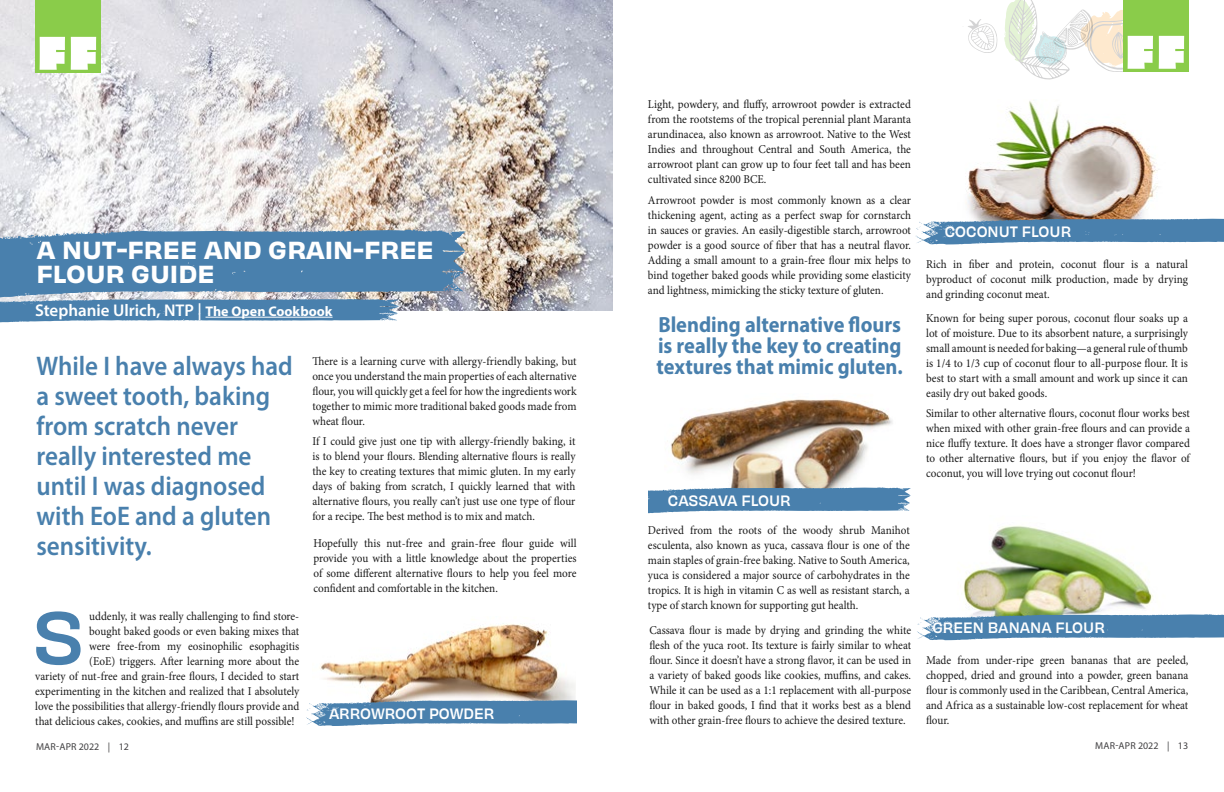
<style>
.page{position:relative;width:1224px;height:792px;background:#fff}
.page>*{position:absolute;margin:0;border:0;box-sizing:border-box;transform-origin:0 0}
.t1{font:500 69px "Obviously";color:#4980ad}
.t2{font:600 27px/30px "Myriad Pro";color:#4980ad;scale:.93 1}
.t3{font:23px/24px "Obviously Semi";color:#fff}
.t4{font:700 22px/21px "Myriad Pro";color:#4980ad;text-align:justify;scale:.93 1}
.t5{font:600 17px "Myriad Pro";color:#fff}
.t6{font:500 14px "Obviously";color:#fff;scale:.93 1}
.t7{font:12px/15px "Minion Pro";color:#1a1a1a;text-align:justify;scale:.93 1}
.t8{font:10px "Myriad Pro";letter-spacing:.01em;color:#414042}
.s1{font-weight:700;font-size:14px}
</style>
<div class="page">
<svg style="left:968px;top:19px;width:30px;height:34px"></svg>
<div style="left:1123px;top:0;width:65px;height:72px;background:#8acc4a"></div>
<svg style="left:1004px;top:0;width:149px;height:80px"></svg>
<svg style="left:1159px;top:36px;width:25px;height:33px"></svg>
<img style="left:320px;top:623px;width:255px;height:77px">
<img style="left:671px;top:399px;width:222px;height:88px">
<img style="left:967px;top:101px;width:191px;height:117px">
<svg style="left:306px;top:700px;width:271px;height:26px;background:#6794b9"></svg>
<svg style="left:648px;top:487px;width:263px;height:27px;background:#6895ba"></svg>
<svg style="left:916px;top:218px;width:308px;height:27px;background:#6b95b8"></svg>
<img style="left:0;top:0;width:613px;height:310px">
<div style="left:35px;top:0;width:65px;height:73px;background:#8acc4a"></div>
<svg style="left:40px;top:0;width:179px;height:80px"></svg>
<svg style="left:0;top:229px;width:467px;height:94px;background:#6490b4"></svg>
<hr style="left:206px;top:317px;width:127px;height:1px;background:#fff">
<img style="left:963px;top:525px;width:190px;height:89px">
<svg style="left:917px;top:614px;width:307px;height:26px;background:#6694b8"></svg>
<h3 class="t3" style="left:36px;top:236px;width:399px">A NUT-FREE AND GRAIN-FREE<br>FLOUR GUIDE</h3>
<h3 class="t5" style="left:35px;top:299px;width:299px">Stephanie Ulrich, NTP | <span class="s1">The Open Cookbook</span></h3>
<h2 class="t2" style="left:36px;top:350px;width:277px">While I have always had a sweet tooth, baking from scratch never really interested me until I was diagnosed with EoE and a gluten sensitivity.</h2>
<h1 class="t1" style="left:32px;top:583px;width:54px">S</h1>
<p class="t7" style="left:89px;top:609px;width:227px">uddenly, it was really challenging to find store-</p>
<p class="t7" style="left:89px;top:624px;width:227px">bought baked goods or even baking mixes that</p>
<p class="t7" style="left:89px;top:639px;width:227px">were free-from my eosinophilic esophagitis</p>
<p class="t7" style="left:89px;top:654px;width:227px">(EoE) triggers. After learning more about the</p>
<p class="t7" style="left:35px;top:669px;width:285px">variety of nut-free and grain-free flours, I decided to start</p>
<p class="t7" style="left:35px;top:684px;width:286px">experimenting in the kitchen and realized that I absolutely</p>
<p class="t7" style="left:35px;top:699px;width:286px">love the possibilities that allergy-friendly flours provide and</p>
<p class="t7" style="left:35px;top:714px;width:280px">that delicious cakes, cookies, and muffins are still possible!</p>
<p class="t7" style="left:312px;top:353px;width:286px">There is a learning curve with allergy-friendly baking, but once you understand the main properties of each alternative flour, you will quickly get a feel for how the ingredients work together to mimic more traditional baked goods made from wheat flour.</p>
<p class="t7" style="left:312px;top:434px;width:284px">If I could give just one tip with allergy-friendly baking, it is to blend your flours. Blending alternative flours is really the key to creating textures that mimic gluten. In my early days of baking from scratch, I quickly learned that with alternative flours, you really can’t just use one type of flour for a recipe. The best method is to mix and match.</p>
<p class="t7" style="left:313px;top:536px;width:284px">Hopefully this nut-free and grain-free flour guide will provide you with a little knowledge about the properties of some different alternative flours to help you feel more confident and comfortable in the kitchen.</p>
<p class="t6" style="left:329px;top:702px;width:180px">ARROWROOT POWDER</p>
<p class="t7" style="left:648px;top:97px;width:284px">Light, powdery, and fluffy, arrowroot powder is extracted from the rootstems of the tropical perennial plant Maranta arundinacea, also known as arrowroot. Native to the West Indies and throughout Central and South America, the arrowroot plant can grow up to four feet tall and has been cultivated since 8200 BCE.</p>
<p class="t7" style="left:648px;top:193px;width:284px">Arrowroot powder is most commonly known as a clear thickening agent, acting as a perfect swap for cornstarch in sauces or gravies. An easily-digestible starch, arrowroot powder is a good source of fiber that has a neutral flavor.<br>Adding a small amount to a grain-free flour mix helps to bind together baked goods while providing some elasticity and lightness, mimicking the sticky texture of gluten.</p>
<h3 class="t4" style="left:657px;top:313px;width:266px">Blending alternative flours is really the key to creating textures that mimic gluten.</h3>
<p class="t6" style="left:668px;top:490px;width:134px">CASSAVA FLOUR</p>
<p class="t7" style="left:648px;top:523px;width:283px">Derived from the roots of the woody shrub Manihot esculenta, also known as yuca, cassava flour is one of the main staples of grain-free baking. Native to South America, yuca is considered a major source of carbohydrates in the tropics. It is high in vitamin C as well as resistant starch, a type of starch known for supporting gut health.</p>
<p class="t7" style="left:649px;top:623px;width:283px">Cassava flour is made by drying and grinding the white flesh of the yuca root. Its texture is fairly similar to wheat flour. Since it doesn’t have a strong flavor, it can be used in a variety of baked goods like cookies, muffins, and cakes.<br>While it can be used as a 1:1 replacement with all-purpose flour in baked goods, I find that it works best as a blend with other grain-free flours to achieve the desired texture.</p>
<p class="t6" style="left:945px;top:221px;width:138px">COCONUT FLOUR</p>
<p class="t7" style="left:926px;top:257px;width:283px">Rich in fiber and protein, coconut flour is a natural byproduct of coconut milk production, made by drying and grinding coconut meat.</p>
<p class="t7" style="left:926px;top:311px;width:283px">Known for being super porous, coconut flour soaks up a lot of moisture. Due to its absorbent nature, a surprisingly small amount is needed for baking—a general rule of thumb is 1/4 to 1/3 cup of coconut flour to all-purpose flour. It is best to start with a small amount and work up since it can easily dry out baked goods.</p>
<p class="t7" style="left:926px;top:405px;width:285px">Similar to other alternative flours, coconut flour works best when mixed with other grain-free flours and can provide a nice fluffy texture. It does have a stronger flavor compared to other alternative flours, but if you enjoy the flavor of coconut, you will love trying out coconut flour!</p>
<p class="t6" style="left:932px;top:617px;width:187px">GREEN BANANA FLOUR</p>
<p class="t7" style="left:926px;top:653px;width:284px">Made from under-ripe green bananas that are peeled, chopped, dried and ground into a powder, green banana flour is commonly used in the Caribbean, Central America, and Africa as a sustainable low-cost replacement for wheat flour.</p>
<p class="t8" style="left:36px;top:740px;width:94px">MAR-APR 2022 | 12</p>
<p class="t8" style="left:1095px;top:739px;width:94px">MAR-APR 2022 | 13</p>
</div>
